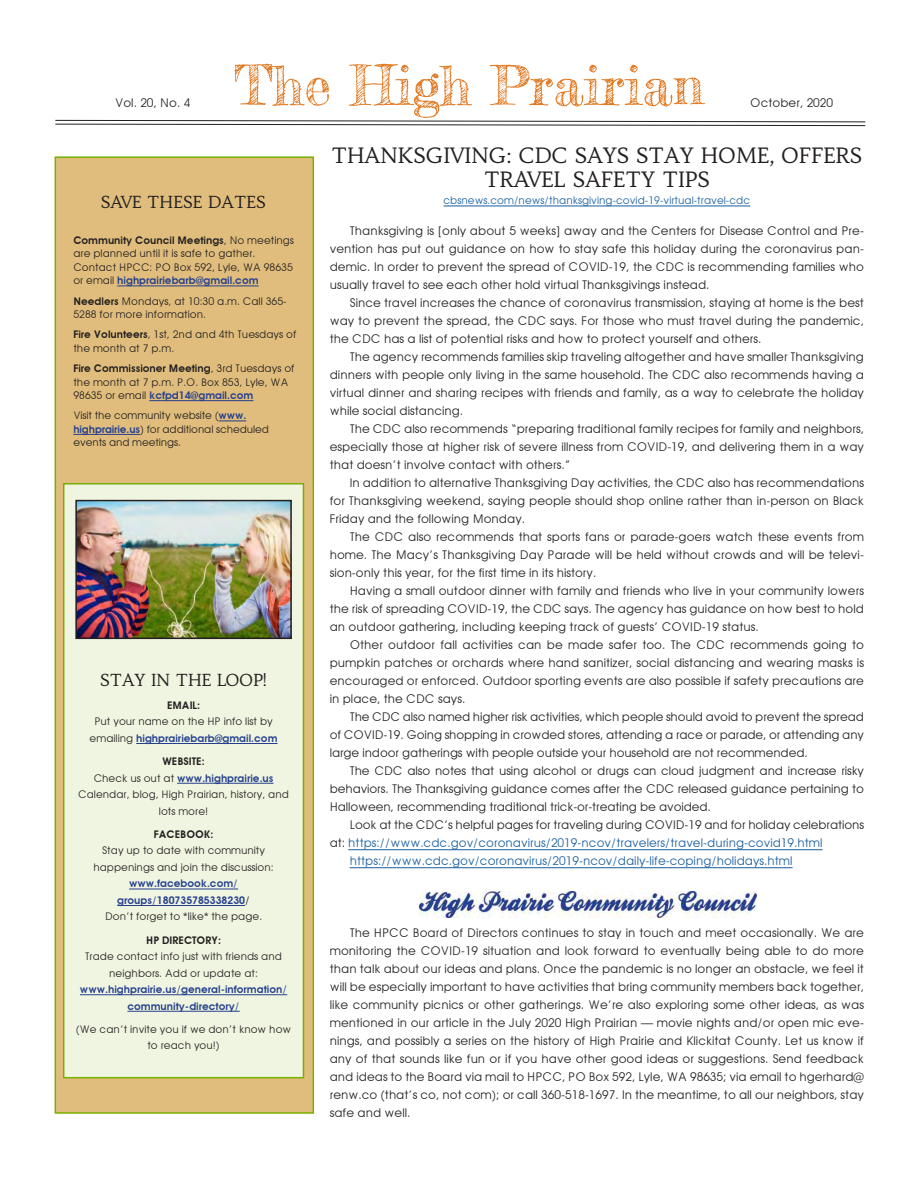
<style>
.page{position:relative;width:918px;height:1188px;background:#fff}
.page>*{position:absolute;margin:0;border:0;box-sizing:border-box;transform-origin:0 0}
.t1{font:54px "Frederickathe Great";color:#e27b26}
.Headline{font:21px/24px "Habibi";color:#231f20;text-align:center}
.Headline-2{font:16.5px "Habibi";color:#231f20}
.t2{font:12px/18px "Avant Garde";color:#231f20;text-align:justify}
.t3{font:12px "Avant Garde";color:#175d9e}
.sidebar{font:10.5px/13.5px "Avant Garde";color:#231f20}
.sidebar-2{font:600 10.5px/16.5px "Avant Garde";color:#253f8e;text-align:center}
.byline{font:10.5px "Avant Garde";color:#175d9e}
.sidebar-3{font:600 10.5px "Avant Garde";color:#231f20}
.s1{font-weight:600}
.s2{font-weight:600;color:#253f8e}
.s3{font-weight:400;color:#231f20}
.s4{color:#175d9e}
</style>
<div class="page">
<svg style="left:55px;top:120px;width:811px;height:6px"></svg>
<svg style="left:54px;top:156px;width:261px;height:958px;background:#dcbd79"></svg>
<div style="left:64px;top:484px;width:239px;height:594px;background:#eff5e0"></div>
<hr style="left:136px;top:743px;width:142px;height:1px;background:#253f8e">
<hr style="left:177px;top:783px;width:97px;height:1px;background:#253f8e">
<hr style="left:129px;top:889px;width:109px;height:1px;background:#253f8e">
<hr style="left:117px;top:905px;width:128px;height:1px;background:#253f8e">
<hr style="left:80px;top:994px;width:207px;height:1px;background:#253f8e">
<hr style="left:127px;top:1011px;width:113px;height:1px;background:#253f8e">
<div style="left:63px;top:483px;width:241px;height:595px;border:2px solid #79af00"></div>
<hr style="left:117px;top:285px;width:142px;height:1px;background:#253f8e">
<hr style="left:149px;top:400px;width:104px;height:1px;background:#253f8e">
<svg style="left:219px;top:420px;width:27px;height:1px"></svg>
<hr style="left:73px;top:434px;width:67px;height:1px;background:#253f8e">
<img style="left:78px;top:503px;width:211px;height:133px">
<div style="left:75px;top:500px;width:217px;height:139px;border:2px solid #231f20"></div>
<hr style="left:444px;top:206px;width:306px;height:1px;background:#175d9e">
<hr style="left:348px;top:849px;width:475px;height:1px;background:#175d9e">
<hr style="left:350px;top:867px;width:443px;height:1px;background:#175d9e">
<img style="left:419px;top:892px;width:338px;height:25px">
<p class="t2" style="left:115px;top:94px;width:77px">Vol. 20, No. 4</p>
<p class="t1" style="left:234px;top:52px;width:472px">The High Prairian</p>
<p class="t2" style="left:750px;top:94px;width:84px">October, 2020</p>
<p class="Headline-2" style="left:101px;top:192px;width:166px">SAVE THESE DATES</p>
<p class="sidebar" style="left:73px;top:233px;width:222px"><span class="s1">Community Council Meetings</span>, No meetings are planned until it is safe to gather.<br>Contact HPCC: PO Box 592, Lyle, WA 98635 or email <span class="s2">highprairiebarb@gmail.com</span></p>
<p class="sidebar" style="left:73px;top:294px;width:215px"><span class="s1">Needlers</span> Mondays, at 10:30 a.m. Call 365-<br>5288 for more information.</p>
<p class="sidebar" style="left:73px;top:328px;width:225px"><span class="s1">Fire Volunteers</span>, 1st, 2nd and 4th Tuesdays of the month at 7 p.m.</p>
<p class="sidebar" style="left:73px;top:362px;width:223px"><span class="s1">Fire Commissioner Meeting</span>, 3rd Tuesdays of the month at 7 p.m. P.O. Box 853, Lyle, WA<br>98635 or email <span class="s2">kcfpd14@gmail.com</span></p>
<p class="sidebar" style="left:73px;top:409px;width:197px">Visit the community website (<span class="s2">www. highprairie.us</span>) for additional scheduled events and meetings.</p>
<p class="Headline-2" style="left:100px;top:670px;width:169px">STAY IN THE LOOP!</p>
<p class="sidebar-3" style="left:167px;top:699px;width:35px">EMAIL:</p>
<p class="sidebar" style="left:94px;top:715px;width:180px">Put your name on the HP info list by</p>
<p class="sidebar-2" style="left:90px;top:730px;width:189px"><span class="s3">emailing</span> highprairiebarb@gmail.com</p>
<p class="sidebar-3" style="left:163px;top:755px;width:44px">WEBSITE:</p>
<p class="sidebar-2" style="left:94px;top:770px;width:181px"><span class="s3">Check us out at</span> www.highprairie.us</p>
<p class="sidebar" style="left:78px;top:786px;width:212px;line-height:16.5px;text-align:center">Calendar, blog, High Prairian, history, and lots more!</p>
<p class="sidebar-3" style="left:154px;top:828px;width:61px">FACEBOOK:</p>
<p class="sidebar" style="left:93px;top:842px;width:182px;line-height:16.5px;text-align:center">Stay up to date with community happenings and join the discussion: <span class="s2">www.facebook.com/ groups/180735785338230</span><span class="s1">/</span></p>
<p class="sidebar" style="left:105px;top:910px;width:159px">Don’t forget to *like* the page.</p>
<p class="sidebar-3" style="left:146px;top:934px;width:76px">HP DIRECTORY:</p>
<p class="sidebar" style="left:85px;top:950px;width:198px">Trade contact info just with friends and</p>
<p class="sidebar" style="left:109px;top:966px;width:150px">neighbors. Add or update at:</p>
<p class="sidebar-2" style="left:80px;top:981px;width:209px">www.highprairie.us/general-information/ community-directory/</p>
<p class="sidebar" style="left:76px;top:1021px;width:217px;line-height:16.5px;text-align:center">(We can’t invite you if we don’t know how to reach you!)</p>
<p class="Headline" style="left:331px;top:144px;width:532px">THANKSGIVING: CDC SAYS STAY HOME, OFFERS<br>TRAVEL SAFETY TIPS</p>
<p class="byline" style="left:444px;top:194px;width:308px">cbsnews.com/news/thanksgiving-covid-19-virtual-travel-cdc</p>
<p class="t2" style="left:330px;top:222px;width:536px;text-indent:20px">Thanksgiving is [only about 5 weeks] away and the Centers for Disease Control and Pre&shy;vention has put out guidance on how to stay safe this holiday during the coronavirus pan&shy;demic. In order to prevent the spread of COVID-19, the CDC is recommending families who usually travel to see each other hold virtual Thanksgivings instead.</p>
<p class="t2" style="left:330px;top:294px;width:536px;text-indent:20px">Since travel increases the chance of coronavirus transmission, staying at home is the best way to prevent the spread, the CDC says. For those who must travel during the pandemic, the CDC has a list of potential risks and how to protect yourself and others.</p>
<p class="t2" style="left:330px;top:348px;width:536px;text-indent:20px">The agency recommends families skip traveling altogether and have smaller Thanksgiving dinners with people only living in the same household. The CDC also recommends having a virtual dinner and sharing recipes with friends and family, as a way to celebrate the holiday while social distancing.</p>
<p class="t2" style="left:330px;top:420px;width:536px;text-indent:20px">The CDC also recommends “preparing traditional family recipes for family and neighbors, especially those at higher risk of severe illness from COVID-19, and delivering them in a way that doesn’t involve contact with others.”</p>
<p class="t2" style="left:330px;top:474px;width:536px;text-indent:20px">In addition to alternative Thanksgiving Day activities, the CDC also has recommendations for Thanksgiving weekend, saying people should shop online rather than in-person on Black Friday and the following Monday.</p>
<p class="t2" style="left:330px;top:528px;width:536px;text-indent:20px">The CDC also recommends that sports fans or parade-goers watch these events from home. The Macy’s Thanksgiving Day Parade will be held without crowds and will be televi&shy;sion-only this year, for the first time in its history.</p>
<p class="t2" style="left:330px;top:582px;width:536px;text-indent:20px">Having a small outdoor dinner with family and friends who live in your community lowers the risk of spreading COVID-19, the CDC says. The agency has guidance on how best to hold an outdoor gathering, including keeping track of guests’ COVID-19 status.</p>
<p class="t2" style="left:330px;top:636px;width:536px;text-indent:20px">Other outdoor fall activities can be made safer too. The CDC recommends going to pumpkin patches or orchards where hand sanitizer, social distancing and wearing masks is encouraged or enforced. Outdoor sporting events are also possible if safety precautions are in place, the CDC says.</p>
<p class="t2" style="left:330px;top:708px;width:536px;text-indent:20px">The CDC also named higher risk activities, which people should avoid to prevent the spread of COVID-19. Going shopping in crowded stores, attending a race or parade, or attending any large indoor gatherings with people outside your household are not recommended.</p>
<p class="t2" style="left:330px;top:762px;width:536px;text-indent:20px">The CDC also notes that using alcohol or drugs can cloud judgment and increase risky behaviors. The Thanksgiving guidance comes after the CDC released guidance pertaining to Halloween, recommending traditional trick-or-treating be avoided.</p>
<p class="t2" style="left:330px;top:816px;width:536px;text-indent:20px">Look at the CDC’s helpful pages for traveling during COVID-19 and for holiday celebrations at: <span class="s4">https://www.cdc.gov/coronavirus/2019-ncov/travelers/travel-during-covid19.html</span></p>
<p class="t3" style="left:350px;top:854px;width:444px">https://www.cdc.gov/coronavirus/2019-ncov/daily-life-coping/holidays.html</p>
<p class="t2" style="left:330px;top:924px;width:536px;text-indent:20px">The HPCC Board of Directors continues to stay in touch and meet occasionally. We are monitoring the COVID-19 situation and look forward to eventually being able to do more than talk about our ideas and plans. Once the pandemic is no longer an obstacle, we feel it will be especially important to have activities that bring community members back together, like community picnics or other gatherings. We’re also exploring some other ideas, as was mentioned in our article in the July 2020 High Prairian — movie nights and/or open mic eve&shy;nings, and possibly a series on the history of High Prairie and Klickitat County. Let us know if any of that sounds like fun or if you have other good ideas or suggestions. Send feedback and ideas to the Board via mail to HPCC, PO Box 592, Lyle, WA 98635; via email to hgerhard@ renw.co (that’s co, not com); or call 360-518-1697. In the meantime, to all our neighbors, stay safe and well.</p>
</div>
